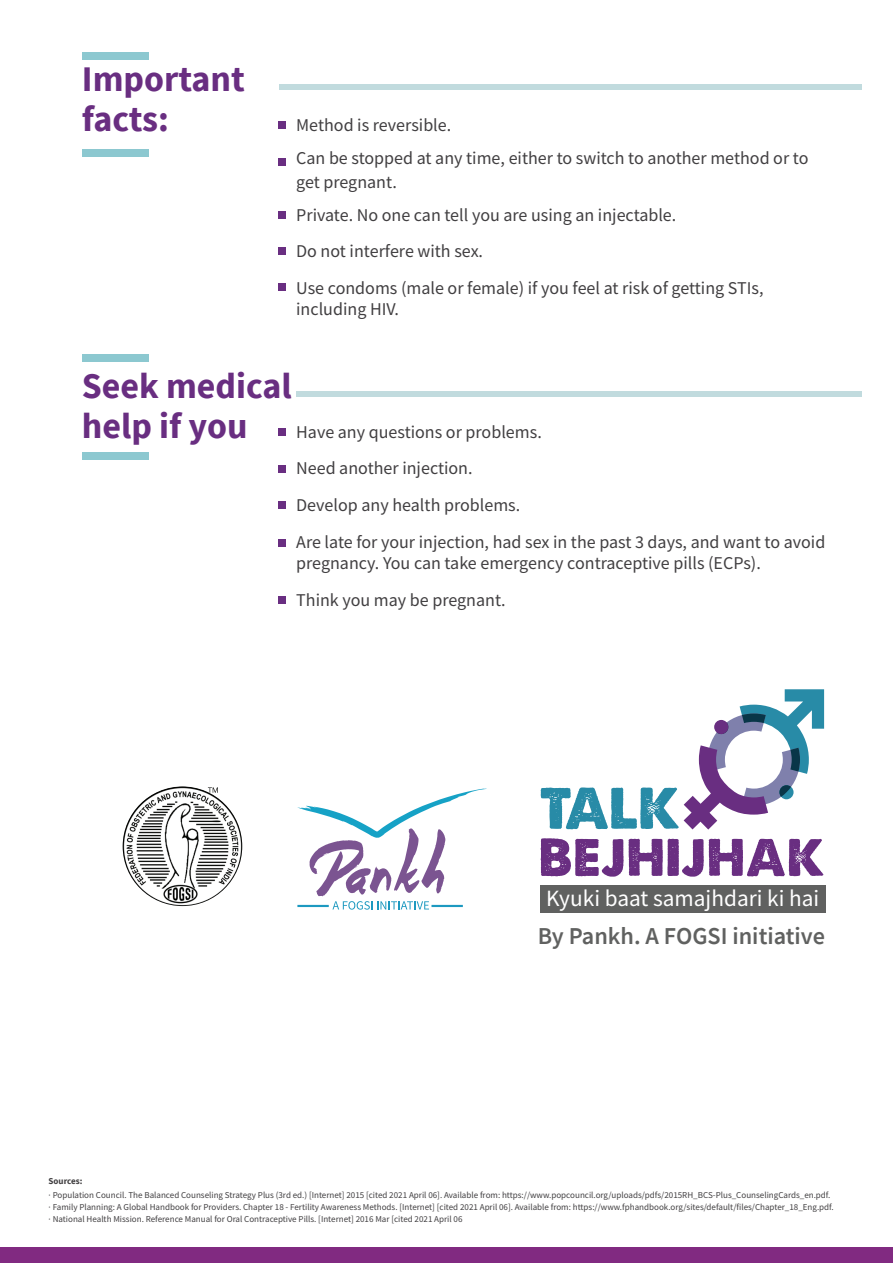
<style>
.page{position:relative;width:893px;height:1263px;background:#fff}
.page>*{position:absolute;margin:0;border:0;box-sizing:border-box;transform-origin:0 0}
.t1{font:700 36px/39.6px "Source Sans Pro";color:#692e81}
.t2{font:600 24.15px "Source Sans Pro";color:#606160}
.t3{font:23.25px "Source Sans Pro";color:#fff}
.t4{font:18px/36.6px "Source Sans Pro";color:#413f41}
.t5{font:9px/12px "Source Sans Pro";color:#413f41}
.t6{font:700 9px "Source Sans Pro";color:#413f41}
</style>
<div class="page">
<div style="left:0;top:1247px;width:893px;height:16px;background:#812a81"></div>
<div style="left:82px;top:354px;width:66px;height:8px;background:#8cc8d0"></div>
<div style="left:82px;top:452px;width:66px;height:8px;background:#8cc8d0"></div>
<div style="left:296px;top:391px;width:566px;height:6px;background:#c1dbde"></div>
<div style="left:279px;top:428px;width:7px;height:7px;background:#692e81"></div>
<div style="left:279px;top:465px;width:7px;height:7px;background:#692e81"></div>
<div style="left:279px;top:501px;width:7px;height:7px;background:#692e81"></div>
<div style="left:279px;top:539px;width:7px;height:7px;background:#692e81"></div>
<div style="left:279px;top:597px;width:7px;height:7px;background:#692e81"></div>
<div style="left:279px;top:84px;width:582px;height:6px;background:#c1dbde"></div>
<div style="left:82px;top:52px;width:66px;height:8px;background:#8cc8d0"></div>
<div style="left:82px;top:149px;width:66px;height:8px;background:#8cc8d0"></div>
<div style="left:279px;top:121px;width:7px;height:7px;background:#692e81"></div>
<div style="left:279px;top:158px;width:7px;height:8px;background:#692e81"></div>
<div style="left:279px;top:211px;width:7px;height:8px;background:#692e81"></div>
<div style="left:279px;top:248px;width:7px;height:7px;background:#692e81"></div>
<div style="left:279px;top:284px;width:7px;height:7px;background:#692e81"></div>
<svg style="left:541px;top:838px;width:282px;height:39px"></svg>
<svg style="left:541px;top:689px;width:283px;height:140px"></svg>
<div style="left:540px;top:885px;width:285px;height:28px;background:#606160"></div>
<svg style="left:297px;top:788px;width:190px;height:122px"></svg>
<img style="left:123px;top:786px;width:119px;height:120px;border-radius:60px">
<svg style="left:208px;top:787px;width:10px;height:6px"></svg>
<h1 class="t1" style="left:82px;top:59px;width:165px">Important facts:</h1>
<h3 class="t4" style="left:296px;top:108px;width:514px;line-height:33px">Method is reversible.<br>Can be stopped at any time, either to switch to another method or to</h3>
<h3 class="t4" style="left:296px;top:165px;width:382px;line-height:33px">get pregnant.<br>Private. No one can tell you are using an injectable.</h3>
<h3 class="t4" style="left:296px;top:233px;width:469px">Do not interfere with sex.<br>Use condoms (male or female) if you feel at risk of getting STIs,</h3>
<h3 class="t4" style="left:296px;top:291px;width:104px">including HIV.</h3>
<h1 class="t1" style="left:82px;top:366px;width:212px">Seek medical help if you</h1>
<h3 class="t4" style="left:296px;top:413px;width:531px">Have any questions or problems.<br>Need another injection.<br>Develop any health problems.<br>Are late for your injection, had sex in the past 3 days, and want to avoid</h3>
<h3 class="t4" style="left:296px;top:545px;width:466px">pregnancy. You can take emergency contraceptive pills (ECPs).<br>Think you may be pregnant.</h3>
<h3 class="t3" style="left:546px;top:883px;width:275px">Kyuki baat samajhdari ki hai</h3>
<p class="t6" style="left:49px;top:1174px;width:35px">Sources:</p>
<h2 class="t2" style="left:538px;top:920px;width:289px">By Pankh. A FOGSI initiative</h2>
<p class="t5" style="left:49px;top:1189px;width:787px">· Population Council. The Balanced Counseling Strategy Plus (3rd ed.) [Internet] 2015 [cited 2021 April 06]. Available from: https://www.popcouncil.org/uploads/pdfs/2015RH_BCS-Plus_CounselingCards_en.pdf. · Family Planning: A Global Handbook for Providers. Chapter 18 - Fertility Awareness Methods. [Internet] [cited 2021 April 06]. Available from: https://www.fphandbook.org/sites/default/files/Chapter_18_Eng.pdf. · National Health Mission. Reference Manual for Oral Contraceptive Pills. [Internet] 2016 Mar [cited 2021 April 06</p>
</div>
